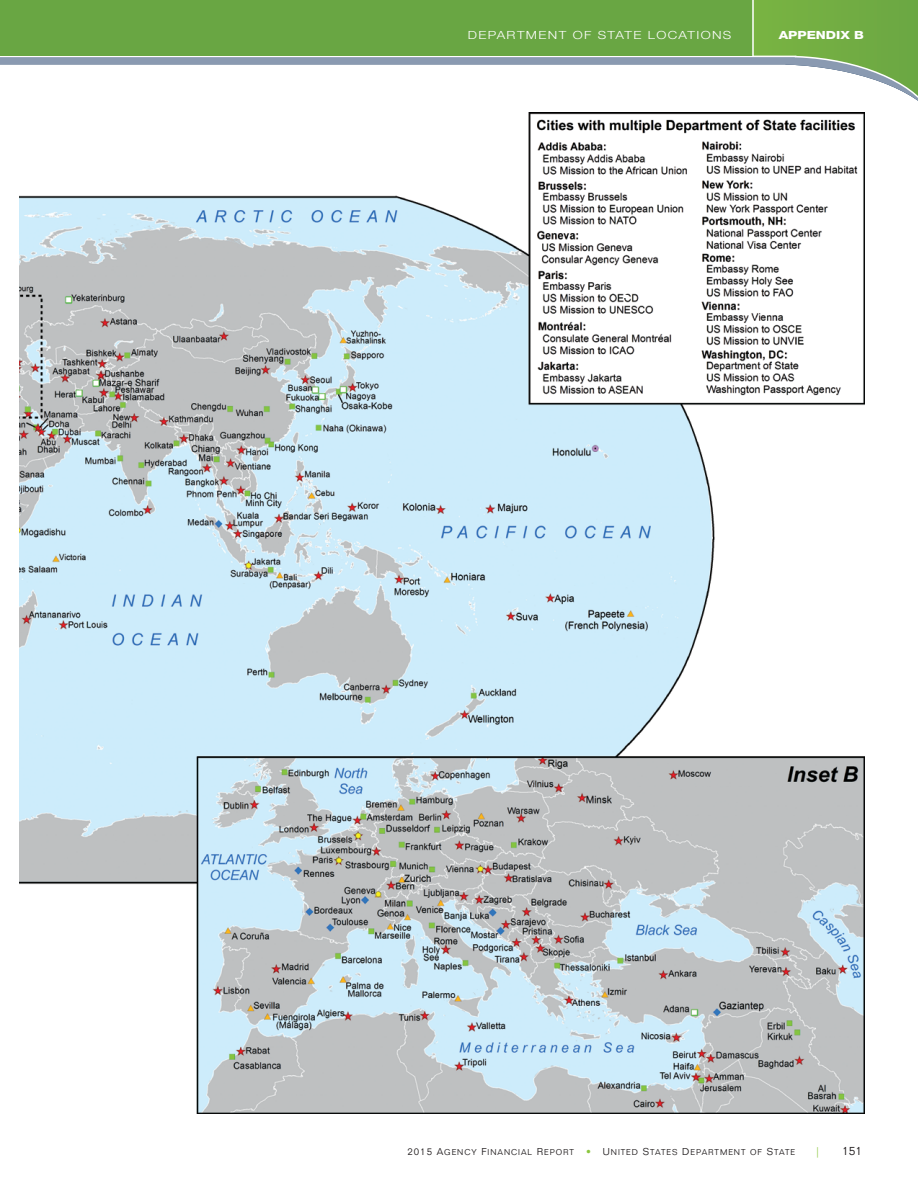
<style>
.page{position:relative;width:918px;height:1188px;background:#fff}
.page>*{position:absolute;margin:0;border:0;box-sizing:border-box;transform-origin:0 0}
.t1{font:300 12px "Folio Std";color:#231f20}
.t2{font:300 11.25px "Helvetica Neue LT Std";letter-spacing:.1em;color:#fff;scale:1.2 1}
.t3{font:800 11.25px "Helvetica Neue LT Std";color:#fff;scale:1.2 1}
.t4{font:300 10.5px "Folio Std";color:#8bc63e}
.t5{font:8.25px "Folio Std Light SC850";letter-spacing:.12em;color:#231f20}
.s1{font-size:9.75px}
.s2{font-size:9.75px;color:#8bc63e}
</style>
<div class="page">
<img style="left:20px;top:123px;width:844px;height:990px">
<svg style="left:0;top:0;width:918px;height:122px"></svg>
<div style="left:0;top:0;width:753px;height:55px;background:#69a643"></div>
<hr style="left:752px;top:0;width:2px;height:56px;background:#fff">
<h2 class="t2" style="left:468px;top:28px;width:221px">DEPARTMENT OF STATE LOCATIONS</h2>
<h2 class="t3" style="left:779px;top:29px;width:73px">APPENDIX B</h2>
<p class="t5" style="left:408px;top:1147px;width:389px"><span class="s1">2015 A</span>GENCY <span class="s1">F</span>INANCIAL <span class="s1">R</span>EPORT <span class="s2">•</span> <span class="s1">U</span>NITED <span class="s1">S</span>TATES <span class="s1">D</span>EPARTMENT OF <span class="s1">S</span>TATE</p>
<p class="t4" style="left:817px;top:1145px;width:4px">|</p>
<h1 class="t1" style="left:842px;top:1144px;width:22px">151</h1>
</div>
